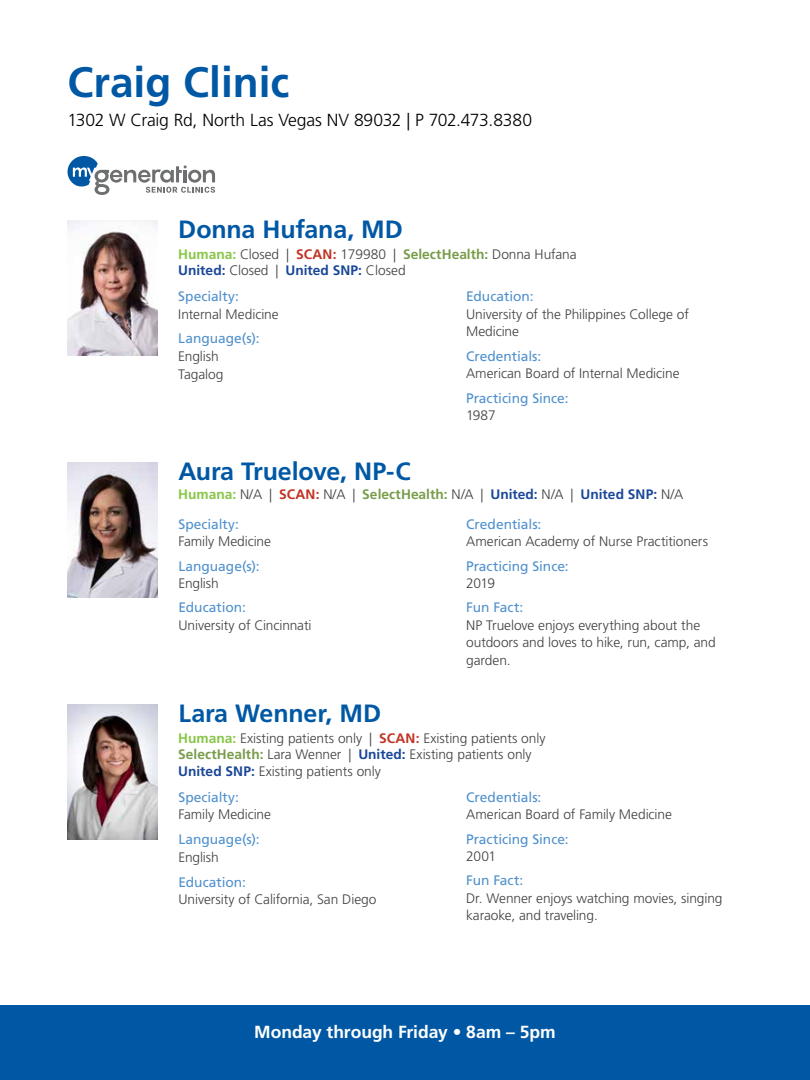
<style>
.page{position:relative;width:810px;height:1080px;background:#fff}
.page>*{position:absolute;margin:0;border:0;box-sizing:border-box;transform-origin:0 0}
.t1{font:700 42.5px "Frutiger LT Std";color:#0058a4}
.t2{font:700 25px "Frutiger LT Std";letter-spacing:-.005em;color:#0058a4}
.t3{font:300 17.5px "Frutiger LT Std";letter-spacing:-.01em;color:#000}
.t4{font:700 17.5px "Frutiger LT Std";letter-spacing:-.005em;color:#fff}
.t5{font:300 13.75px/17.5px "Frutiger LT Std";letter-spacing:-.005em;color:#414042}
.t6{font:13.75px "Frutiger LT Std";color:#5091cd}
.s1{font-weight:700;color:#87c546}
.s2{font-weight:700;color:#c13324}
.s3{font-weight:700;color:#789c4a}
.s4{font-weight:700;color:#1a4798}
</style>
<div class="page">
<div style="left:0;top:1005px;width:810px;height:75px;background:#0058a4"></div>
<svg style="left:68px;top:156px;width:147px;height:39px"></svg>
<img style="left:67px;top:221px;width:90px;height:135px">
<img style="left:68px;top:705px;width:90px;height:135px">
<img style="left:68px;top:463px;width:90px;height:135px">
<h1 class="t1" style="left:68px;top:57px;width:223px">Craig Clinic</h1>
<p class="t3" style="left:68px;top:110px;width:466px">1302 W Craig Rd, North Las Vegas NV 89032 | P 702.473.8380</p>
<h2 class="t2" style="left:178px;top:215px;width:226px">Donna Hufana, MD</h2>
<p class="t5" style="left:178px;top:246px;width:400px;line-height:16.5px"><span class="s1">Humana:</span> Closed | <span class="s2">SCAN:</span> 179980 | <span class="s3">SelectHealth:</span> Donna Hufana<br><span class="s4">United:</span> Closed | <span class="s4">United SNP:</span> Closed</p>
<p class="t6" style="left:178px;top:288px;width:62px">Specialty:</p>
<p class="t5" style="left:178px;top:305px;width:102px">Internal Medicine</p>
<p class="t6" style="left:178px;top:330px;width:83px">Language(s):</p>
<p class="t5" style="left:178px;top:347px;width:47px;line-height:18.8px">English<br>Tagalog</p>
<p class="t6" style="left:466px;top:288px;width:69px">Education:</p>
<p class="t5" style="left:466px;top:305px;width:224px">University of the Philippines College of<br>Medicine</p>
<p class="t6" style="left:466px;top:348px;width:77px">Credentials:</p>
<p class="t5" style="left:466px;top:365px;width:215px">American Board of Internal Medicine</p>
<p class="t6" style="left:466px;top:390px;width:104px">Practicing Since:</p>
<p class="t5" style="left:466px;top:407px;width:31px">1987</p>
<h2 class="t2" style="left:178px;top:457px;width:234px">Aura Truelove, NP-C</h2>
<p class="t6" style="left:178px;top:516px;width:62px">Specialty:</p>
<p class="t5" style="left:178px;top:533px;width:94px">Family Medicine</p>
<p class="t6" style="left:178px;top:558px;width:83px">Language(s):</p>
<p class="t5" style="left:178px;top:575px;width:42px">English</p>
<p class="t6" style="left:178px;top:600px;width:69px">Education:</p>
<p class="t5" style="left:178px;top:617px;width:135px">University of Cincinnati</p>
<p class="t5" style="left:178px;top:486px;width:506px"><span class="s1">Humana:</span> N/A | <span class="s2">SCAN:</span> N/A | <span class="s3">SelectHealth:</span> N/A | <span class="s4">United:</span> N/A | <span class="s4">United SNP:</span> N/A</p>
<p class="t6" style="left:466px;top:516px;width:77px">Credentials:</p>
<p class="t5" style="left:466px;top:533px;width:243px">American Academy of Nurse Practitioners</p>
<p class="t6" style="left:466px;top:558px;width:104px">Practicing Since:</p>
<p class="t5" style="left:466px;top:575px;width:30px">2019</p>
<p class="t6" style="left:466px;top:600px;width:59px">Fun Fact:</p>
<p class="t5" style="left:466px;top:617px;width:251px">NP Truelove enjoys everything about the outdoors and loves to hike, run, camp, and garden.</p>
<h2 class="t2" style="left:178px;top:699px;width:204px">Lara Wenner, MD</h2>
<p class="t5" style="left:178px;top:730px;width:369px;line-height:16.5px"><span class="s1">Humana:</span> Existing patients only | <span class="s2">SCAN:</span> Existing patients only<br><span class="s3">SelectHealth:</span> Lara Wenner | <span class="s4">United:</span> Existing patients only<br><span class="s4">United SNP:</span> Existing patients only</p>
<p class="t6" style="left:178px;top:789px;width:62px">Specialty:</p>
<p class="t5" style="left:178px;top:806px;width:94px">Family Medicine</p>
<p class="t6" style="left:178px;top:831px;width:83px">Language(s):</p>
<p class="t5" style="left:178px;top:849px;width:42px">English</p>
<p class="t6" style="left:178px;top:874px;width:69px">Education:</p>
<p class="t5" style="left:178px;top:891px;width:200px">University of California, San Diego</p>
<p class="t6" style="left:466px;top:789px;width:77px">Credentials:</p>
<p class="t5" style="left:466px;top:806px;width:207px">American Board of Family Medicine</p>
<p class="t6" style="left:466px;top:831px;width:104px">Practicing Since:</p>
<p class="t5" style="left:466px;top:848px;width:31px">2001</p>
<p class="t6" style="left:466px;top:873px;width:59px">Fun Fact:</p>
<p class="t5" style="left:466px;top:890px;width:258px">Dr. Wenner enjoys watching movies, singing karaoke, and traveling.</p>
<p class="t4" style="left:254px;top:1021px;width:303px">Monday through Friday • 8am – 5pm</p>
</div>
